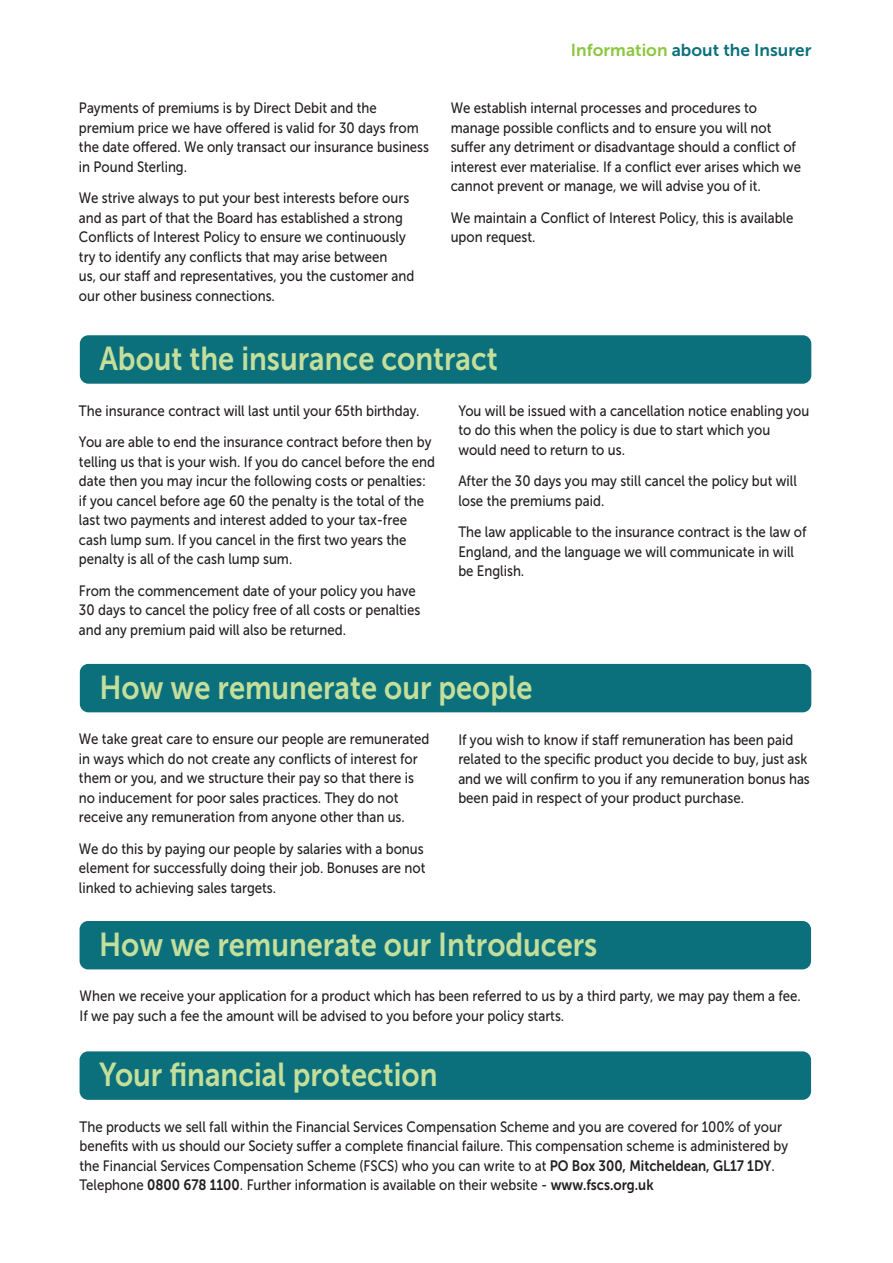
<style>
.page{position:relative;width:893px;height:1263px;background:#fff}
.page>*{position:absolute;margin:0;border:0;box-sizing:border-box;transform-origin:0 0}
.t1{font:33px "Museo Sans 700";color:#c4df9b;scale:.88 1}
.t2{font:17.25px "Museo Sans 700";color:#0c707c}
.t3{font:15px/19.5px "Museo Sans 500";color:#231f20;scale:.88 1}
.s1{color:#8bc63e}
.s2{font-family:"Museo Sans 700"}
</style>
<div class="page">
<div style="left:80px;top:664px;width:731px;height:48px;background:#0c707c;border-radius:9px"></div>
<div style="left:80px;top:921px;width:731px;height:48px;background:#0c707c;border-radius:9px"></div>
<div style="left:80px;top:1051px;width:731px;height:49px;background:#0c707c;border-radius:9px"></div>
<div style="left:80px;top:335px;width:731px;height:49px;background:#0c707c;border-radius:9px"></div>
<p class="t3" style="left:79px;top:100px;width:399px">Payments of premiums is by Direct Debit and the premium price we have offered is valid for 30 days from the date offered. We only transact our insurance business in Pound Sterling.</p>
<p class="t3" style="left:79px;top:190px;width:383px">We strive always to put your best interests before ours and as part of that the Board has established a strong Conflicts of Interest Policy to ensure we continuously try to identify any conflicts that may arise between<br>us, our staff and representatives, you the customer and our other business connections.</p>
<p class="t2" style="left:571px;top:44px;width:242px"><span class="s1">Information</span> about the Insurer</p>
<p class="t3" style="left:451px;top:100px;width:399px">We establish internal processes and procedures to manage possible conflicts and to ensure you will not suffer any detriment or disadvantage should a conflict of interest ever materialise. If a conflict ever arises which we cannot prevent or manage, we will advise you of it.</p>
<p class="t3" style="left:451px;top:209px;width:391px">We maintain a Conflict of Interest Policy, this is available upon request.</p>
<h1 class="t1" style="left:99px;top:347px;width:454px">About the insurance contract</h1>
<p class="t3" style="left:79px;top:396px;width:402px;line-height:31.5px">The insurance contract will last until your 65th birthday.<br>You are able to end the insurance contract before then by</p>
<p class="t3" style="left:79px;top:453px;width:406px">telling us that is your wish. If you do cancel before the end date then you may incur the following costs or penalties: if you cancel before age 60 the penalty is the total of the last two payments and interest added to your tax-free cash lump sum. If you cancel in the first two years the penalty is all of the cash lump sum.</p>
<p class="t3" style="left:79px;top:582px;width:389px">From the commencement date of your policy you have<br>30 days to cancel the policy free of all costs or penalties and any premium paid will also be returned.</p>
<p class="t3" style="left:458px;top:402px;width:400px">You will be issued with a cancellation notice enabling you to do this when the policy is due to start which you would need to return to us.</p>
<p class="t3" style="left:458px;top:473px;width:386px">After the 30 days you may still cancel the policy but will lose the premiums paid.</p>
<p class="t3" style="left:458px;top:524px;width:397px">The law applicable to the insurance contract is the law of<br>England, and the language we will communicate in will be English.</p>
<h1 class="t1" style="left:99px;top:675px;width:494px">How we remunerate our people</h1>
<p class="t3" style="left:79px;top:731px;width:400px">We take great care to ensure our people are remunerated in ways which do not create any conflicts of interest for them or you, and we structure their pay so that there is no inducement for poor sales practices. They do not receive any remuneration from anyone other than us.</p>
<p class="t3" style="left:79px;top:840px;width:395px;text-align:justify">We do this by paying our people by salaries with a bonus element for successfully doing their job. Bonuses are not linked to achieving sales targets.</p>
<p class="t3" style="left:458px;top:731px;width:401px">If you wish to know if staff remuneration has been paid related to the specific product you decide to buy, just ask and we will confirm to you if any remuneration bonus has been paid in respect of your product purchase.</p>
<h1 class="t1" style="left:99px;top:932px;width:568px">How we remunerate our Introducers</h1>
<p class="t3" style="left:80px;top:988px;width:821px">When we receive your application for a product which has been referred to us by a third party, we may pay them a fee.<br>If we pay such a fee the amount will be advised to you before your policy starts.</p>
<h1 class="t1" style="left:99px;top:1063px;width:386px">Your financial protection</h1>
<p class="t3" style="left:80px;top:1118px;width:807px">The products we sell fall within the Financial Services Compensation Scheme and you are covered for 100% of your benefits with us should our Society suffer a complete financial failure. This compensation scheme is administered by the Financial Services Compensation Scheme (FSCS) who you can write to at <span class="s2">PO Box 300, Mitcheldean, GL17 1DY</span>.<br>Telephone <span class="s2">0800 678 1100</span>. Further information is available on their website - <span class="s2">www.fscs.org.uk</span></p>
</div>
